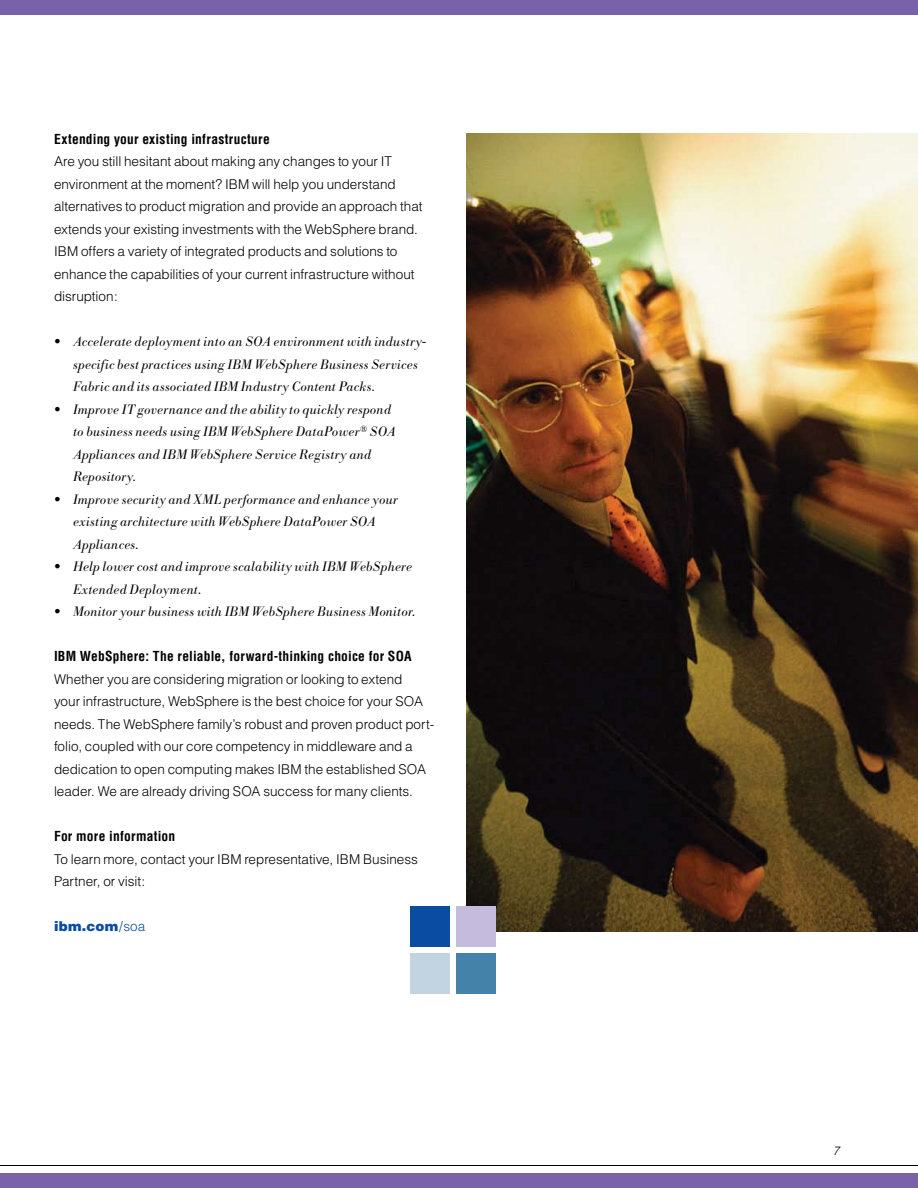
<style>
.page{position:relative;width:918px;height:1188px;background:#fff}
.page>*{position:absolute;margin:0;border:0;box-sizing:border-box;transform-origin:0 0}
.t1{font:300 13.5px/22.5px "Helvetica";color:#000}
.t2{font:italic 13.5px/22.5px "IBM Bodoni BE Light";letter-spacing:.02em;color:#000}
.t3{font:700 condensed 13.5px "Helvetica";letter-spacing:.015em;color:#000}
.t4{font:900 13.5px "Helvetica";letter-spacing:.02em;color:#094ca1}
.s1{font-family:"Helvetica";font-weight:900;font-style:normal}
.s2{font-weight:300}
</style>
<div class="page">
<img style="left:466px;top:133px;width:452px;height:799px">
<hr style="left:0;top:1165px;width:918px;height:1px;background:#000">
<div style="left:0;top:0;width:918px;height:15px;background:#7962aa"></div>
<div style="left:0;top:1173px;width:918px;height:15px;background:#7962aa"></div>
<div style="left:410px;top:954px;width:40px;height:40px;background:#c2d4e1"></div>
<div style="left:410px;top:906px;width:40px;height:41px;background:#094ca1"></div>
<div style="left:456px;top:906px;width:40px;height:41px;background:#c4bbdd"></div>
<div style="left:456px;top:954px;width:40px;height:40px;background:#4582aa"></div>
<p class="t3" style="left:54px;top:131px;width:217px">Extending your existing infrastructure</p>
<p class="t1" style="left:54px;top:150px;width:370px">Are you still hesitant about making any changes to your IT environment at the moment? IBM will help you understand alternatives to product migration and provide an approach that extends your existing investments with the WebSphere brand.<br>IBM offers a variety of integrated products and solutions to enhance the capabilities of your current infrastructure without disruption:</p>
<p class="t2" style="left:73px;top:331px;width:354px;text-indent:-19px"><span class="s1">•</span> Accelerate deployment into an SOA environment with industry&shy;specific best practices using IBM WebSphere Business Services<br>Fabric and its associated IBM Industry Content Packs.</p>
<p class="t2" style="left:73px;top:398px;width:324px;text-indent:-19px"><span class="s1">•</span> Improve IT governance and the ability to quickly respond to business needs using IBM WebSphere DataPower<sup>®</sup> SOA Appliances and IBM WebSphere Service Registry and Repository.</p>
<p class="t2" style="left:73px;top:488px;width:326px;text-indent:-19px"><span class="s1">•</span> Improve security and XML performance and enhance your existing architecture with WebSphere DataPower SOA<br>Appliances.</p>
<p class="t2" style="left:73px;top:556px;width:340px;text-indent:-19px"><span class="s1">•</span> Help lower cost and improve scalability with IBM WebSphere<br>Extended Deployment.</p>
<p class="t2" style="left:54px;top:601px;width:363px"><span class="s1">•</span> Monitor your business with IBM WebSphere Business Monitor.</p>
<p class="t3" style="left:54px;top:648px;width:359px">IBM WebSphere: The reliable, forward-thinking choice for SOA</p>
<p class="t1" style="left:54px;top:667px;width:382px">Whether you are considering migration or looking to extend<br>your infrastructure, WebSphere is the best choice for your SOA needs. The WebSphere family’s robust and proven product port&shy;folio, coupled with our core competency in middleware and a dedication to open computing makes IBM the established SOA leader. We are already driving SOA success for many clients.</p>
<p class="t3" style="left:54px;top:828px;width:123px">For more information</p>
<p class="t1" style="left:54px;top:847px;width:366px">To learn more, contact your IBM representative, IBM Business<br>Partner, or visit:</p>
<p class="t4" style="left:54px;top:917px;width:93px">ibm.com<span class="s2">/soa</span></p>
</div>
